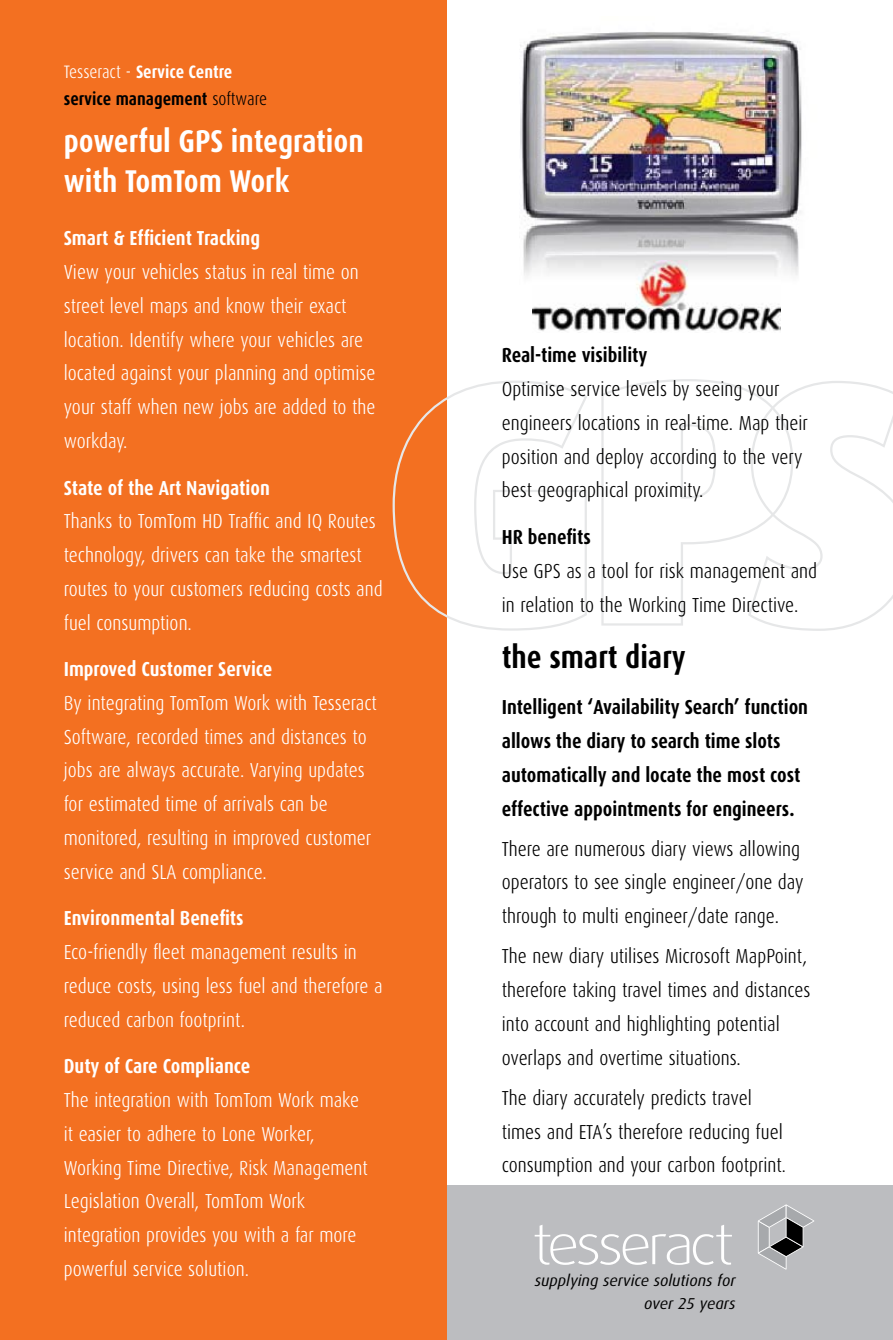
<style>
.page{position:relative;width:893px;height:1340px;background:#fff}
.page>*{position:absolute;margin:0;border:0;box-sizing:border-box;transform-origin:0 0}
.t1{font:700 31.5px/40.5px "Dax Condensed";color:#fff}
.t2{font:700 31.5px "Dax Condensed";color:#000}
.t3{font:300 20.25px/33.8px "Dax Condensed";color:#fff}
.t4{font:300 20.25px/33.8px "Dax Condensed";color:#000}
.t5{font:700 20.25px/33.8px "Dax Condensed";color:#000}
.t6{font:700 20.25px "Dax Condensed";color:#fff}
.t7{font:700 18px/27px "Dax Condensed";color:#000}
.t8{font:italic 15.75px/22.5px "Dax";color:#000;text-align:right}
.t9{font:12.38px "Myriad";color:#000}
.s1{font-weight:300;color:#fff}
.s2{color:#fff}
.s3{font-weight:300}
.s4{font-size:19.12px}
</style>
<div class="page">
<img style="left:520px;top:32px;width:282px;height:299px">
<div style="left:431px;top:1185px;width:462px;height:154px;background:#bcbdc0"></div>
<div style="left:0;top:0;width:446px;height:1339px;background:#f37021"></div>
<svg style="left:535px;top:1225px;width:197px;height:39px"></svg>
<svg style="left:758px;top:1204px;width:56px;height:65px"></svg>
<svg style="left:393px;top:380px;width:194px;height:250px"></svg>
<svg style="left:601px;top:379px;width:292px;height:252px"></svg>
<img style="left:533px;top:260px;width:247px;height:71px">
<p class="t7" style="left:64px;top:58px;width:205px"><span class="s1">Tesseract -</span> <span class="s2">Service Centre </span>service management <span class="s3">software</span></p>
<h1 class="t1" style="left:64px;top:121px;width:302px">powerful GPS integration with TomTom Work</h1>
<p class="t6" style="left:64px;top:227px;width:198px">Smart &amp; Efficient Tracking</p>
<p class="t3" style="left:64px;top:255px;width:313px">View your vehicles status in real time on street level maps and know their exact location. Identify where your vehicles are located against your planning and optimise your staff when new jobs are added to the workday.</p>
<p class="t6" style="left:64px;top:476px;width:208px">State of the Art Navigation</p>
<p class="t3" style="left:64px;top:504px;width:320px">Thanks to TomTom HD Traffic and IQ Routes technology, drivers can take the smartest routes to your customers reducing costs and fuel consumption.</p>
<p class="t6" style="left:64px;top:658px;width:210px">Improved Customer Service</p>
<p class="t3" style="left:64px;top:686px;width:315px">By integrating TomTom Work with Tesseract Software, recorded times and distances to jobs are always accurate. Varying updates for estimated time of arrivals can be monitored, resulting in improved customer service and SLA compliance.</p>
<p class="t6" style="left:64px;top:907px;width:181px">Environmental Benefits</p>
<p class="t3" style="left:64px;top:935px;width:320px">Eco-friendly fleet management results in reduce costs, using less fuel and therefore a reduced carbon footprint.</p>
<p class="t6" style="left:64px;top:1054px;width:188px">Duty of Care Compliance</p>
<p class="t3" style="left:64px;top:1083px;width:306px">The integration with TomTom Work make it easier to adhere to Lone Worker, Working Time Directive, Risk Management Legislation Overall, TomTom Work integration provides you with a far more powerful service solution.</p>
<p class="t5" style="left:502px;top:338px;width:147px">Real-time visibility</p>
<p class="t4" style="left:502px;top:372px;width:308px">Optimise service levels by seeing your engineers locations in real-time. Map their position and deploy according to the very best geographical proximity.</p>
<p class="t5" style="left:502px;top:520px;width:90px">HR benefits</p>
<p class="t4" style="left:502px;top:554px;width:317px">Use GPS as a tool for risk management and in relation to the Working Time Directive.</p>
<h1 class="t2" style="left:502px;top:639px;width:186px">the smart diary</h1>
<p class="t5" style="left:502px;top:690px;width:308px">Intelligent ‘Availability Search’ function allows the diary to search time slots automatically and locate the most cost effective appointments for engineers.</p>
<p class="t4" style="left:502px;top:832px;width:303px">There are numerous diary views allowing operators to see single engineer/one day through to multi engineer/date range.</p>
<p class="t4" style="left:502px;top:939px;width:310px">The new diary utilises Microsoft MapPoint, therefore taking travel times and distances into account and highlighting potential overlaps and overtime situations.</p>
<p class="t4" style="left:502px;top:1081px;width:286px">The diary accurately predicts travel times and ETA’s therefore reducing fuel consumption and your carbon footprint<span class="s4">.</span></p>
<p class="t9" style="left:594px;top:1014px;width:37px">Ratio 1</p>
<p class="t9" style="left:445px;top:1058px;width:109px">Logo Type to Symbol</p>
<p class="t8" style="left:535px;top:1269px;width:202px">supplying service solutions for over 25 years</p>
</div>
